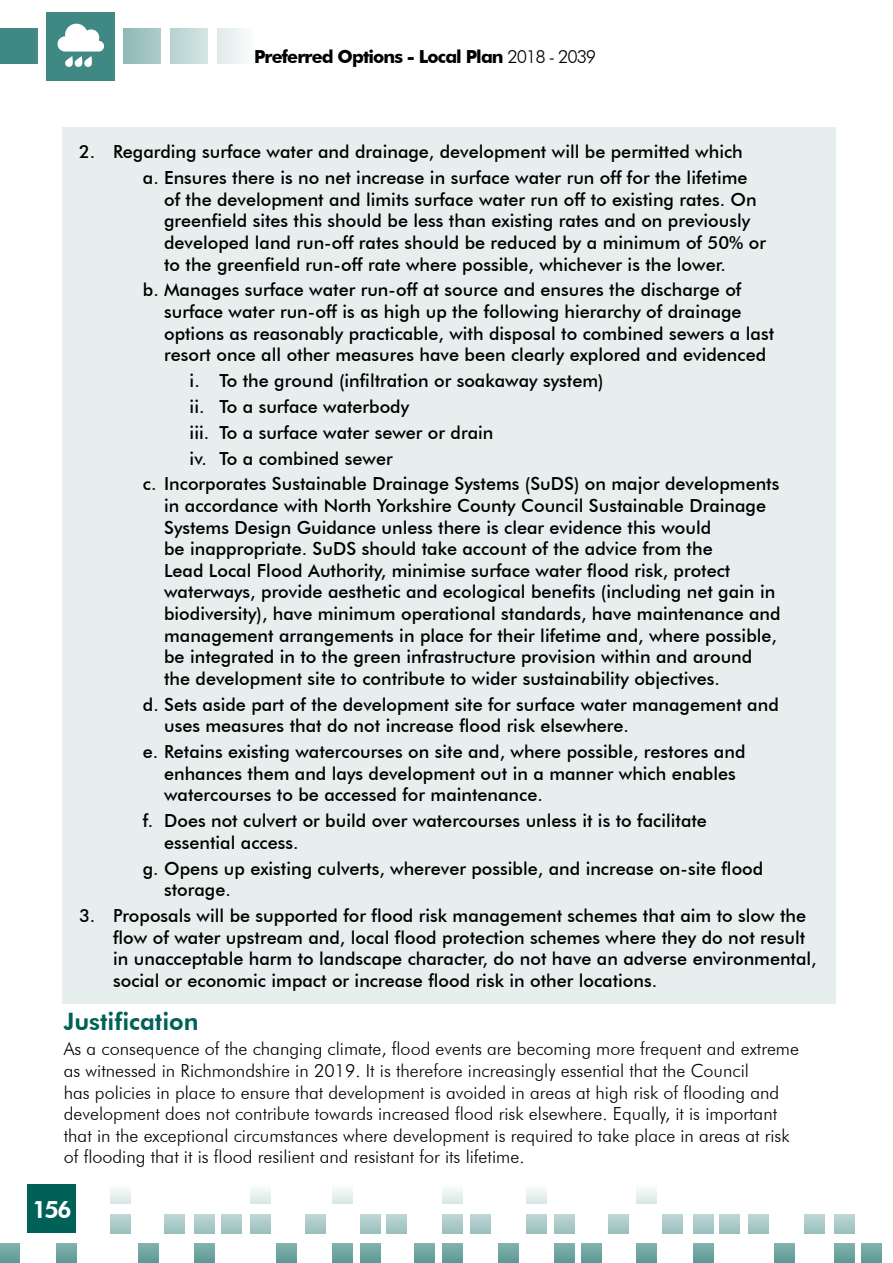
<style>
.page{position:relative;width:893px;height:1263px;background:#fff}
.page>*{position:absolute;margin:0;border:0;box-sizing:border-box;transform-origin:0 0}
.Paragraph_headings{font:800 24px "Futura BT";color:#006159}
.t1{font:800 24px "Futura BT";color:#fff}
.t2{font:500 18px/21.6px "Futura BT";color:#000}
.Paragraph{font:300 18px/21.6px "Futura BT";color:#000}
.t3{font:700 18px "Futura BT";letter-spacing:-.05em;color:#000}
.s1{font-weight:300}
</style>
<div class="page">
<svg style="left:554px;top:1214px;width:20px;height:19px"></svg>
<svg style="left:834px;top:1214px;width:21px;height:19px"></svg>
<div style="left:526px;top:1184px;width:20px;height:20px;background:linear-gradient(to bottom,#fefeff,#d9e7e6)"></div>
<div style="left:442px;top:1184px;width:20px;height:20px;background:linear-gradient(to bottom,#fefeff,#d9e7e6)"></div>
<div style="left:332px;top:1184px;width:20px;height:20px;background:linear-gradient(to bottom,#fefeff,#d9e7e6)"></div>
<div style="left:250px;top:1184px;width:20px;height:20px;background:linear-gradient(to bottom,#fefeff,#d9e7e6)"></div>
<div style="left:110px;top:1184px;width:20px;height:20px;background:linear-gradient(to bottom,#fefeff,#d9e7e6)"></div>
<div style="left:636px;top:1184px;width:21px;height:20px;background:linear-gradient(to bottom,#fefeff,#d9e7e6)"></div>
<svg style="left:581px;top:1244px;width:20px;height:19px"></svg>
<svg style="left:862px;top:1244px;width:20px;height:19px"></svg>
<svg style="left:56px;top:1244px;width:20px;height:19px"></svg>
<svg style="left:554px;top:1244px;width:20px;height:19px"></svg>
<svg style="left:834px;top:1244px;width:21px;height:19px"></svg>
<svg style="left:526px;top:1214px;width:20px;height:19px"></svg>
<svg style="left:0;top:1244px;width:20px;height:19px"></svg>
<svg style="left:498px;top:1244px;width:20px;height:19px"></svg>
<svg style="left:470px;top:1214px;width:20px;height:19px"></svg>
<svg style="left:442px;top:1214px;width:20px;height:19px"></svg>
<svg style="left:442px;top:1244px;width:20px;height:19px"></svg>
<svg style="left:138px;top:1244px;width:20px;height:19px"></svg>
<svg style="left:636px;top:1244px;width:21px;height:19px"></svg>
<svg style="left:195px;top:1214px;width:20px;height:19px"></svg>
<svg style="left:693px;top:1214px;width:20px;height:19px"></svg>
<svg style="left:195px;top:1244px;width:20px;height:19px"></svg>
<svg style="left:693px;top:1244px;width:20px;height:19px"></svg>
<svg style="left:250px;top:1214px;width:20px;height:19px"></svg>
<svg style="left:749px;top:1214px;width:20px;height:19px"></svg>
<svg style="left:306px;top:1214px;width:20px;height:19px"></svg>
<svg style="left:804px;top:1214px;width:20px;height:19px"></svg>
<svg style="left:360px;top:1214px;width:20px;height:19px"></svg>
<svg style="left:360px;top:1244px;width:20px;height:19px"></svg>
<svg style="left:110px;top:1214px;width:20px;height:19px"></svg>
<svg style="left:608px;top:1214px;width:21px;height:19px"></svg>
<svg style="left:164px;top:1214px;width:21px;height:19px"></svg>
<svg style="left:663px;top:1214px;width:20px;height:19px"></svg>
<svg style="left:221px;top:1214px;width:20px;height:19px"></svg>
<svg style="left:719px;top:1214px;width:21px;height:19px"></svg>
<svg style="left:277px;top:1244px;width:20px;height:19px"></svg>
<svg style="left:775px;top:1244px;width:20px;height:19px"></svg>
<svg style="left:332px;top:1244px;width:20px;height:19px"></svg>
<svg style="left:386px;top:1214px;width:20px;height:19px"></svg>
<svg style="left:414px;top:1244px;width:20px;height:19px"></svg>
<div style="left:28px;top:1184px;width:48px;height:49px;background:#006159"></div>
<div style="left:62px;top:128px;width:774px;height:876px;background:#e6efee"></div>
<div style="left:0;top:28px;width:37px;height:36px;background:#408883"></div>
<div style="left:123px;top:28px;width:38px;height:36px;background:linear-gradient(to right,#8fb9b6,#accbc9)"></div>
<svg style="left:170px;top:28px;width:37px;height:36px"></svg>
<div style="left:217px;top:28px;width:37px;height:36px;background:linear-gradient(to bottom,#edf4f3,#edf4f3)"></div>
<div style="left:47px;top:12px;width:68px;height:69px;background:#408883"></div>
<svg style="left:57px;top:24px;width:47px;height:43px"></svg>
<p class="t3" style="left:254px;top:46px;width:344px">Preferred Options - Local Plan <span class="s1">2018 - 2039</span></p>
<p class="t2" style="left:79px;top:141px;width:665px">2. Regarding surface water and drainage, development will be permitted which</p>
<p class="t2" style="left:164px;top:167px;width:604px;text-indent:-21px">a. Ensures there is no net increase in surface water run off for the lifetime of the development and limits surface water run off to existing rates. On greenfield sites this should be less than existing rates and on previously developed land run-off rates should be reduced by a minimum of 50% or to the greenfield run-off rate where possible, whichever is the lower.</p>
<p class="t2" style="left:164px;top:279px;width:611px;text-indent:-21px">b. Manages surface water run-off at source and ensures the discharge of surface water run-off is as high up the following hierarchy of drainage options as reasonably practicable, with disposal to combined sewers a last resort once all other measures have been clearly explored and evidenced</p>
<p class="t2" style="left:190px;top:370px;width:415px">i. To the ground (infiltration or soakaway system)</p>
<p class="t2" style="left:190px;top:396px;width:221px">ii. To a surface waterbody</p>
<p class="t2" style="left:190px;top:421px;width:305px">iii. To a surface water sewer or drain</p>
<p class="t2" style="left:190px;top:447px;width:205px">iv. To a combined sewer</p>
<p class="t2" style="left:164px;top:473px;width:618px;text-indent:-21px">c. Incorporates Sustainable Drainage Systems (SuDS) on major developments in accordance with North Yorkshire County Council Sustainable Drainage Systems Design Guidance unless there is clear evidence this would<br>be inappropriate. SuDS should take account of the advice from the<br>Lead Local Flood Authority, minimise surface water flood risk, protect waterways, provide aesthetic and ecological benefits (including net gain in biodiversity), have minimum operational standards, have maintenance and management arrangements in place for their lifetime and, where possible, be integrated in to the green infrastructure provision within and around the development site to contribute to wider sustainability objectives.</p>
<p class="t2" style="left:164px;top:693px;width:616px;text-indent:-21px">d. Sets aside part of the development site for surface water management and uses measures that do not increase flood risk elsewhere.</p>
<p class="t2" style="left:164px;top:741px;width:583px;text-indent:-21px">e. Retains existing watercourses on site and, where possible, restores and enhances them and lays development out in a manner which enables watercourses to be accessed for maintenance.</p>
<p class="t2" style="left:164px;top:810px;width:544px;text-indent:-21px">f. Does not culvert or build over watercourses unless it is to facilitate essential access.</p>
<p class="t2" style="left:164px;top:857px;width:601px;text-indent:-21px">g. Opens up existing culverts, wherever possible, and increase on-site flood storage.</p>
<p class="t2" style="left:113px;top:905px;width:705px;text-indent:-34px">3. Proposals will be supported for flood risk management schemes that aim to slow the flow of water upstream and, local flood protection schemes where they do not result in unacceptable harm to landscape character, do not have an adverse environmental, social or economic impact or increase flood risk in other locations.</p>
<h2 class="Paragraph_headings" style="left:64px;top:1006px;width:136px">Justification</h2>
<p class="Paragraph" style="left:64px;top:1038px;width:737px">As a consequence of the changing climate, flood events are becoming more frequent and extreme as witnessed in Richmondshire in 2019. It is therefore increasingly essential that the Council<br>has policies in place to ensure that development is avoided in areas at high risk of flooding and development does not contribute towards increased flood risk elsewhere. Equally, it is important that in the exceptional circumstances where development is required to take place in areas at risk of flooding that it is flood resilient and resistant for its lifetime.</p>
<h1 class="t1" style="left:32px;top:1195px;width:41px">156</h1>
</div>
